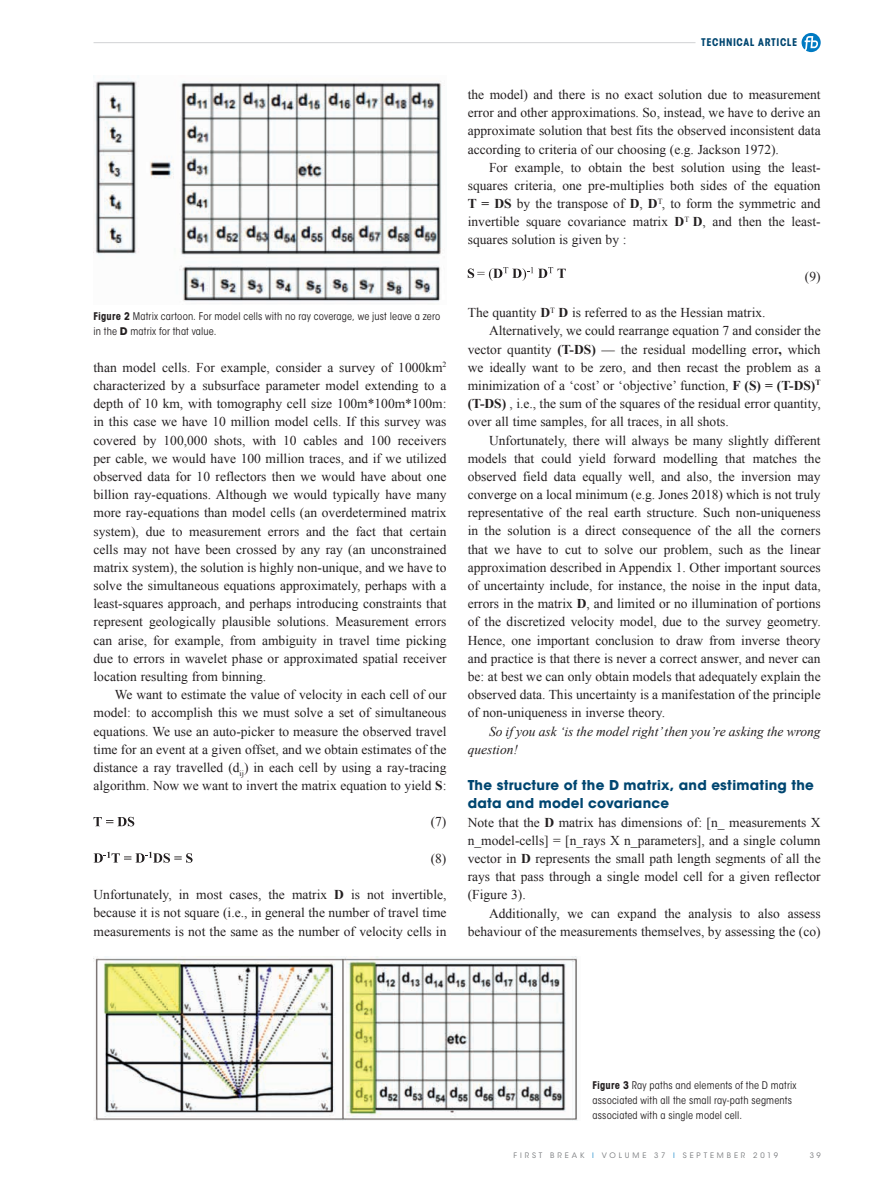
<style>
.page{position:relative;width:893px;height:1191px;background:#fff}
.page>*{position:absolute;margin:0;border:0;box-sizing:border-box;transform-origin:0 0}
.t1{font:13.5px/18.1px "Times New Roman";color:#231f20;text-align:justify}
.t2{font:700 13.5px/18.1px "ITC Avant Garde Std";letter-spacing:.02em;color:#004670}
.t3{font:italic 13.5px/18.1px "Times New Roman";color:#231f20}
.t4{font:condensed 10.5px/15px "ITC Avant Garde Std";letter-spacing:.015em;color:#231f20}
.t5{font:700 condensed 10.5px "ITC Avant Garde Std";letter-spacing:.055em;color:#004670}
.t6{font:7.5px "ITC Avant Garde Std";letter-spacing:.385em;color:#787a7d}
.s1{font-weight:700}
.s2{font-weight:700;font-stretch:normal}
.s3{font-family:"Times LT Std"}
.s4{color:#1c8acb}
</style>
<div class="page">
<hr style="left:94px;top:42px;width:601px;height:1px;background:#d1d2d4">
<svg style="left:801px;top:33px;width:20px;height:19px"></svg>
<svg style="left:468px;top:267px;width:98px;height:14px"></svg>
<svg style="left:94px;top:817px;width:40px;height:9px"></svg>
<svg style="left:94px;top:851px;width:99px;height:11px"></svg>
<img style="left:94px;top:80px;width:348px;height:221px">
<img style="left:94px;top:956px;width:483px;height:164px">
<p class="t4" style="left:94px;top:309px;width:348px"><span class="s1">Figure 2</span> Matrix cartoon. For model cells with no ray coverage, we just leave a zero in the <span class="s2">D</span> matrix for that value.</p>
<p class="t1" style="left:94px;top:358px;width:354px">than model cells. For example, consider a survey of 1000km<sup>2 </sup>characterized by a subsurface parameter model extending to a depth of 10 km, with tomography cell size 100m*100m*100m: in this case we have 10 million model cells. If this survey was covered by 100,000 shots, with 10 cables and 100 receivers per cable, we would have 100 million traces, and if we utilized observed data for 10 reflectors then we would have about one billion ray-equations. Although we would typically have many more ray-equations than model cells (an overdetermined matrix system), due to measurement errors and the fact that certain cells may not have been crossed by any ray (an unconstrained matrix system), the solution is highly non-unique, and we have to solve the simultaneous equations approximately, perhaps with a least-squares approach, and perhaps introducing constraints that represent geologically plausible solutions. Measurement errors can arise, for example, from ambiguity in travel time picking due to errors in wavelet phase or approximated spatial receiver location resulting from binning.</p>
<p class="t1" style="left:94px;top:685px;width:354px;text-indent:21px">We want to estimate the value of velocity in each cell of our model: to accomplish this we must solve a set of simultaneous equations. We use an auto-picker to measure the observed travel time for an event at a given offset, and we obtain estimates of the distance a ray travelled (d<sub>ij</sub>) in each cell by using a ray-tracing algorithm. Now we want to invert the matrix equation to yield <span class="s1">S</span>:</p>
<p class="t1" style="left:431px;top:812px;width:17px">(7)</p>
<p class="t1" style="left:431px;top:849px;width:17px">(8)</p>
<p class="t1" style="left:94px;top:885px;width:354px">Unfortunately, in most cases, the matrix <span class="s1">D</span> is not invertible, because it is not square (i.e., in general the number of travel time measurements is not the same as the number of velocity cells in</p>
<p class="t5" style="left:701px;top:36px;width:98px">TECHNICAL ARTICLE</p>
<p class="t1" style="left:468px;top:85px;width:354px">the model) and there is no exact solution due to measurement error and other approximations. So, instead, we have to derive an approximate solution that best fits the observed inconsistent data according to criteria of our choosing (e.g. Jackson 1972).</p>
<p class="t1" style="left:468px;top:158px;width:354px;text-indent:21px">For example, to obtain the best solution using the least&shy;squares criteria, one pre-multiplies both sides of the equation <span class="s1">T = DS</span> by the transpose of <span class="s1">D</span>, <span class="s1">D</span><sup>T</sup>, to form the symmetric and invertible square covariance matrix <span class="s1">D</span><sup>T</sup> <span class="s1">D</span>, and then the least&shy;squares solution is given by :</p>
<p class="t1" style="left:805px;top:267px;width:17px">(9)</p>
<p class="t1" style="left:468px;top:303px;width:299px">The quantity <span class="s1">D</span><sup>T</sup> <span class="s1">D</span> is referred to as the Hessian matrix.</p>
<p class="t1" style="left:489px;top:321px;width:333px">Alternatively, we could rearrange equation 7 and consider the</p>
<p class="t1" style="left:468px;top:340px;width:354px">vector quantity <span class="s1">(T-DS)</span> <span class="s3">—</span> the residual modelling error<span class="s1">,</span> which</p>
<p class="t1" style="left:468px;top:358px;width:354px">we ideally want to be zero, and then recast the problem as a</p>
<p class="t1" style="left:468px;top:376px;width:354px">minimization of a ‘cost’ or ‘objective’ function, <span class="s1">F (S) = (T-DS)</span><sup>T</sup></p>
<p class="t1" style="left:468px;top:394px;width:354px"><span class="s1">(T-DS)</span> , i.e., the sum of the squares of the residual error quantity,</p>
<p class="t1" style="left:468px;top:412px;width:262px">over all time samples, for all traces, in all shots.</p>
<p class="t1" style="left:489px;top:431px;width:333px">Unfortunately, there will always be many slightly different</p>
<p class="t1" style="left:468px;top:449px;width:354px">models that could yield forward modelling that matches the</p>
<p class="t1" style="left:468px;top:467px;width:354px">observed field data equally well, and also, the inversion may</p>
<p class="t1" style="left:468px;top:485px;width:354px">converge on a local minimum (e.g. Jones 2018) which is not truly</p>
<p class="t1" style="left:468px;top:503px;width:354px">representative of the real earth structure. Such non-uniqueness</p>
<p class="t1" style="left:468px;top:521px;width:354px">in the solution is a direct consequence of the all the corners</p>
<p class="t1" style="left:468px;top:540px;width:354px">that we have to cut to solve our problem, such as the linear</p>
<p class="t1" style="left:468px;top:558px;width:354px">approximation described in Appendix 1. Other important sources</p>
<p class="t1" style="left:468px;top:576px;width:354px">of uncertainty include, for instance, the noise in the input data,</p>
<p class="t1" style="left:468px;top:594px;width:354px">errors in the matrix <span class="s1">D</span>, and limited or no illumination of portions</p>
<p class="t1" style="left:468px;top:612px;width:354px">of the discretized velocity model, due to the survey geometry.</p>
<p class="t1" style="left:468px;top:631px;width:354px">Hence, one important conclusion to draw from inverse theory</p>
<p class="t1" style="left:468px;top:649px;width:354px">and practice is that there is never a correct answer, and never can</p>
<p class="t1" style="left:468px;top:667px;width:354px">be: at best we can only obtain models that adequately explain the</p>
<p class="t1" style="left:468px;top:685px;width:354px">observed data. This uncertainty is a manifestation of the principle</p>
<p class="t1" style="left:468px;top:703px;width:199px">of non-uniqueness in inverse theory.</p>
<p class="t3" style="left:468px;top:721px;width:354px;text-indent:21px">So if you ask ‘is the model right’ then you’re asking the wrong question!</p>
<p class="t2" style="left:468px;top:776px;width:348px">The structure of the D matrix, and estimating the data and model covariance</p>
<p class="t1" style="left:468px;top:812px;width:354px">Note that the <span class="s1">D</span> matrix has dimensions of: [n_ measurements X n_model-cells] = [n_rays X n_parameters], and a single column vector in <span class="s1">D</span> represents the small path length segments of all the rays that pass through a single model cell for a given reflector (Figure 3).</p>
<p class="t1" style="left:468px;top:903px;width:354px;text-align:right">Additionally, we can expand the analysis to also assess behaviour of the measurements themselves, by assessing the (co)</p>
<p class="t4" style="left:592px;top:1077px;width:206px"><span class="s1">Figure 3</span> Ray paths and elements of the D matrix associated with all the small ray-path segments associated with a single model cell.</p>
<p class="t6" style="left:514px;top:1151px;width:266px">FIRST BREAK <span class="s4">I</span> VOLUME 37 <span class="s4">I</span> SEPTEMBER 2019</p>
<p class="t6" style="left:810px;top:1151px;width:12px">3 9</p>
</div>
